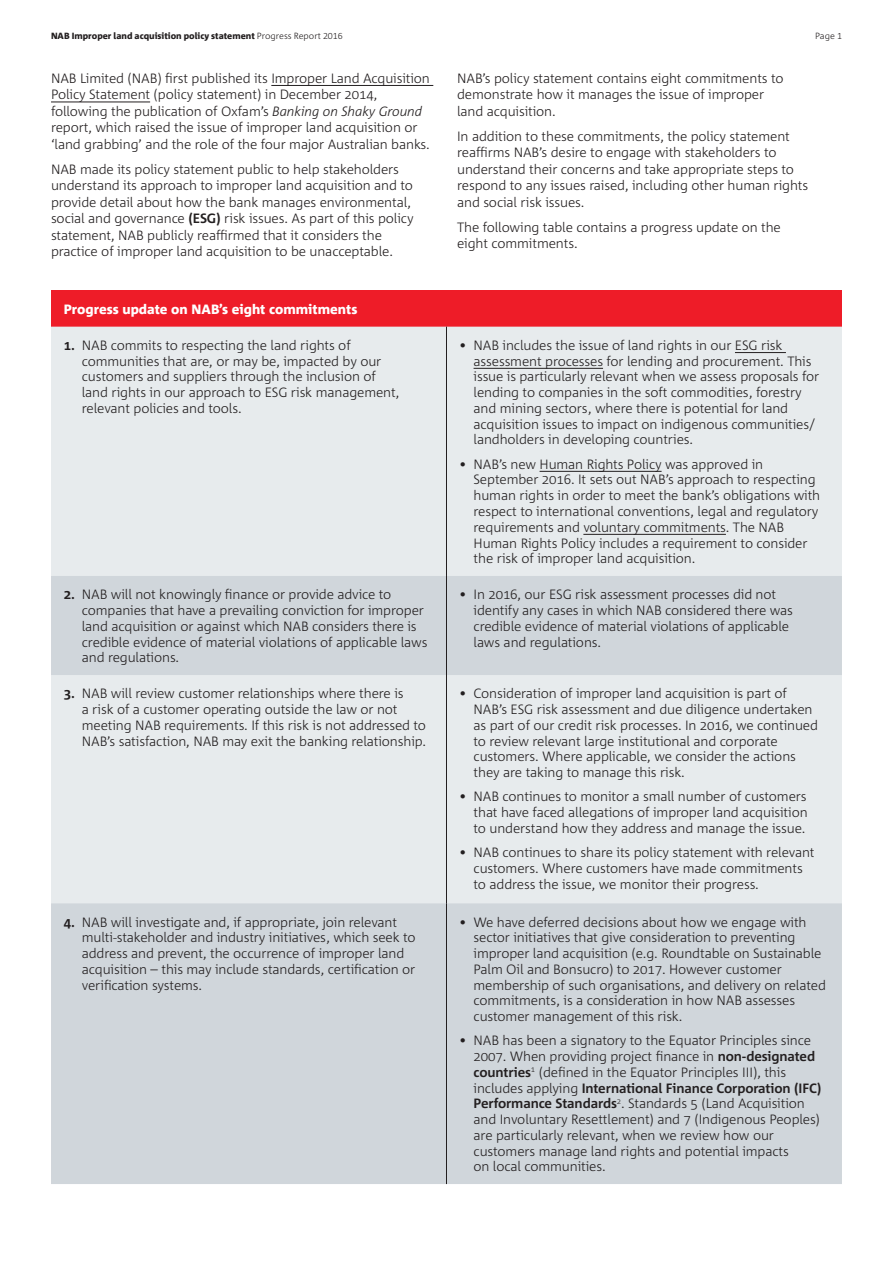
<style>
.page{position:relative;width:893px;height:1263px;background:#fff}
.page>*{position:absolute;margin:0;border:0;box-sizing:border-box;transform-origin:0 0}
.t1{font:300 13.5px/15.8px "Corpid";letter-spacing:-.01em;color:#231f20}
.t2{font:800 13.5px "Corpid";color:#fff}
.t3{font:800 9px "Corpid C1";color:#231f20}
.t4{font:300 9px "Corpid C1";color:#231f20}
.s1{font-weight:300}
.s2{font-style:italic}
.s3{font-weight:700}
</style>
<div class="page">
<hr style="left:271px;top:85px;width:162px;height:1px;background:#231f20">
<hr style="left:51px;top:102px;width:99px;height:1px;background:#231f20">
<div style="left:51px;top:291px;width:791px;height:36px;background:#ee1c28"></div>
<div style="left:51px;top:327px;width:791px;height:249px;background:#e7ebed"></div>
<svg style="left:51px;top:576px;width:791px;height:608px;background:#d8dde1"></svg>
<hr style="left:446px;top:327px;width:1px;height:249px;background:#231f20">
<hr style="left:446px;top:576px;width:1px;height:99px;background:#231f20">
<hr style="left:446px;top:675px;width:1px;height:228px;background:#231f20">
<hr style="left:446px;top:903px;width:1px;height:281px;background:#231f20">
<hr style="left:735px;top:352px;width:51px;height:1px;background:#231f20">
<hr style="left:474px;top:368px;width:129px;height:1px;background:#231f20">
<hr style="left:540px;top:471px;width:122px;height:1px;background:#231f20">
<hr style="left:583px;top:534px;width:143px;height:1px;background:#231f20">
<p class="t3" style="left:51px;top:30px;width:293px">NAB Improper land acquisition policy statement <span class="s1">Progress Report 2016</span></p>
<p class="t4" style="left:815px;top:30px;width:28px">Page 1</p>
<p class="t1" style="left:51px;top:70px;width:380px;line-height:16.5px">NAB Limited (NAB) first published its Improper Land Acquisition Policy Statement (policy statement) in December 2014, following the publication of Oxfam’s <span class="s2">Banking on Shaky Ground </span>report, which raised the issue of improper land acquisition or ‘land grabbing’ and the role of the four major Australian banks.</p>
<p class="t1" style="left:51px;top:161px;width:364px;line-height:16.5px">NAB made its policy statement public to help stakeholders understand its approach to improper land acquisition and to provide detail about how the bank manages environmental, social and governance <span class="s3">(ESG)</span> risk issues. As part of this policy statement, NAB publicly reaffirmed that it considers the practice of improper land acquisition to be unacceptable.</p>
<p class="t1" style="left:457px;top:70px;width:328px;line-height:16.5px">NAB’s policy statement contains eight commitments to demonstrate how it manages the issue of improper land acquisition.</p>
<p class="t1" style="left:457px;top:128px;width:353px;line-height:16.5px">In addition to these commitments, the policy statement reaffirms NAB’s desire to engage with stakeholders to understand their concerns and take appropriate steps to respond to any issues raised, including other human rights and social risk issues.</p>
<p class="t1" style="left:457px;top:219px;width:325px;line-height:16.5px">The following table contains a progress update on the eight commitments.</p>
<p class="t2" style="left:64px;top:302px;width:295px">Progress update on NAB’s eight commitments</p>
<p class="t1" style="left:82px;top:337px;width:319px;text-indent:-18px"><span class="s3">1.</span> NAB commits to respecting the land rights of communities that are, or may be, impacted by our customers and suppliers through the inclusion of land rights in our approach to ESG risk management, relevant policies and tools.</p>
<p class="t1" style="left:474px;top:337px;width:347px;text-indent:-14px">• NAB includes the issue of land rights in our ESG risk assessment processes for lending and procurement. This issue is particularly relevant when we assess proposals for lending to companies in the soft commodities, forestry and mining sectors, where there is potential for land acquisition issues to impact on indigenous communities/ landholders in developing countries.</p>
<p class="t1" style="left:474px;top:456px;width:348px;text-indent:-14px">• NAB’s new Human Rights Policy was approved in September 2016. It sets out NAB’s approach to respecting human rights in order to meet the bank’s obligations with respect to international conventions, legal and regulatory requirements and voluntary commitments. The NAB Human Rights Policy includes a requirement to consider the risk of improper land acquisition.</p>
<p class="t1" style="left:82px;top:587px;width:347px;text-indent:-18px"><span class="s3">2.</span> NAB will not knowingly finance or provide advice to companies that have a prevailing conviction for improper land acquisition or against which NAB considers there is credible evidence of material violations of applicable laws and regulations.</p>
<p class="t1" style="left:474px;top:587px;width:321px;text-indent:-14px">• In 2016, our ESG risk assessment processes did not identify any cases in which NAB considered there was credible evidence of material violations of applicable laws and regulations.</p>
<p class="t1" style="left:82px;top:686px;width:346px;text-indent:-18px"><span class="s3">3.</span> NAB will review customer relationships where there is<br>a risk of a customer operating outside the law or not meeting NAB requirements. If this risk is not addressed to NAB’s satisfaction, NAB may exit the banking relationship.</p>
<p class="t1" style="left:474px;top:686px;width:346px;text-indent:-14px">• Consideration of improper land acquisition is part of NAB’s ESG risk assessment and due diligence undertaken as part of our credit risk processes. In 2016, we continued to review relevant large institutional and corporate customers. Where applicable, we consider the actions they are taking to manage this risk.</p>
<p class="t1" style="left:474px;top:789px;width:336px;text-align:justify;text-indent:-14px">• NAB continues to monitor a small number of customers that have faced allegations of improper land acquisition to understand how they address and manage the issue.</p>
<p class="t1" style="left:474px;top:845px;width:343px;text-indent:-14px">• NAB continues to share its policy statement with relevant customers. Where customers have made commitments to address the issue, we monitor their progress.</p>
<p class="t1" style="left:82px;top:914px;width:335px;text-indent:-18px"><span class="s3">4.</span> NAB will investigate and, if appropriate, join relevant multi-stakeholder and industry initiatives, which seek to address and prevent, the occurrence of improper land acquisition – this may include standards, certification or verification systems.</p>
<p class="t1" style="left:474px;top:914px;width:354px;text-indent:-14px">• We have deferred decisions about how we engage with sector initiatives that give consideration to preventing improper land acquisition (e.g. Roundtable on Sustainable Palm Oil and Bonsucro) to 2017. However customer membership of such organisations, and delivery on related commitments, is a consideration in how NAB assesses customer management of this risk.</p>
<p class="t1" style="left:474px;top:1033px;width:349px;text-indent:-14px">• NAB has been a signatory to the Equator Principles since 2007. When providing project finance in <span class="s3">non-designated countries</span><sup>1</sup> (defined in the Equator Principles III), this includes applying <span class="s3">International Finance Corporation (IFC)<br>Performance Standards</span><sup>2</sup>. Standards 5 (Land Acquisition and Involuntary Resettlement) and 7 (Indigenous Peoples) are particularly relevant, when we review how our customers manage land rights and potential impacts<br>on local communities.</p>
</div>
